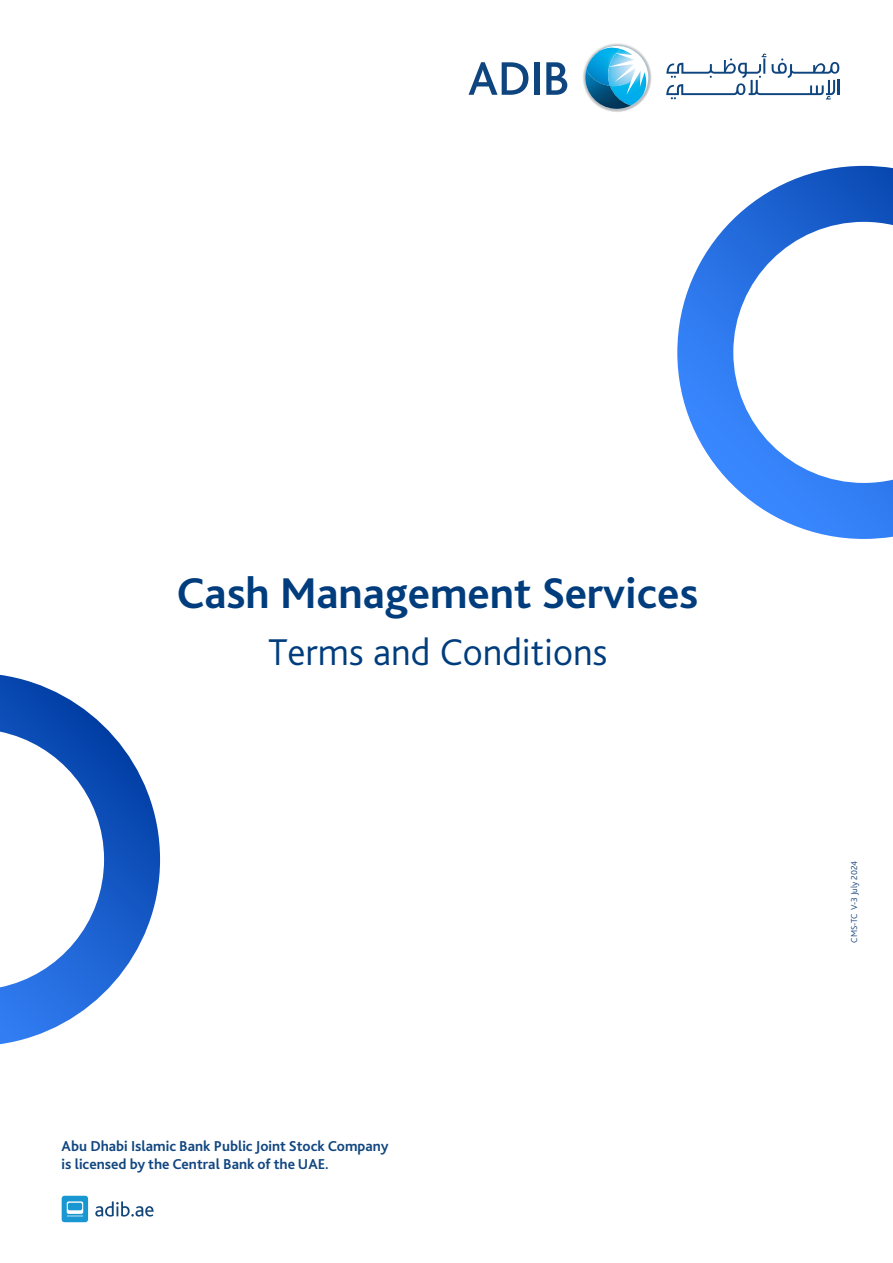
<style>
.page{position:relative;width:893px;height:1263px;background:#fff}
.page>*{position:absolute;margin:0;border:0;box-sizing:border-box;transform-origin:0 0}
.t1{font:700 45px "Bliss";color:#013d7d}
.t2{font:300 39px "Bliss";color:#013d7d}
.t3{font:700 15px "Bliss 2";color:#114680}
.t4{font:300 9px "Bliss 2";color:#164179}
</style>
<div class="page">
<svg style="left:583px;top:43px;width:69px;height:69px"></svg>
<svg style="left:469px;top:62px;width:59px;height:33px"></svg>
<div style="left:535px;top:62px;width:5px;height:33px;background:#0f457f"></div>
<svg style="left:546px;top:62px;width:21px;height:33px"></svg>
<svg style="left:666px;top:54px;width:173px;height:45px"></svg>
<div style="left:62px;top:1196px;width:26px;height:26px;background:#1997d2;border-radius:3px"></div>
<svg style="left:67px;top:1201px;width:16px;height:15px"></svg>
<svg style="left:95px;top:1201px;width:59px;height:15px"></svg>
<svg style="left:677px;top:166px;width:216px;height:373px"></svg>
<svg style="left:0;top:675px;width:160px;height:369px"></svg>
<p class="t1" style="left:177px;top:570px;width:522px">Cash Management Services</p>
<p class="t2" style="left:268px;top:632px;width:341px">Terms and Conditions</p>
<p class="t3" style="left:62px;top:1137px;width:328px">Abu Dhabi Islamic Bank Public Joint Stock Company</p>
<p class="t3" style="left:62px;top:1155px;width:269px">is licensed by the Central Bank of the UAE.</p>
<p class="t4" style="left:849px;top:943px;width:83px;rotate:-90deg">CMS-TC V-3 July 2024</p>
</div>
